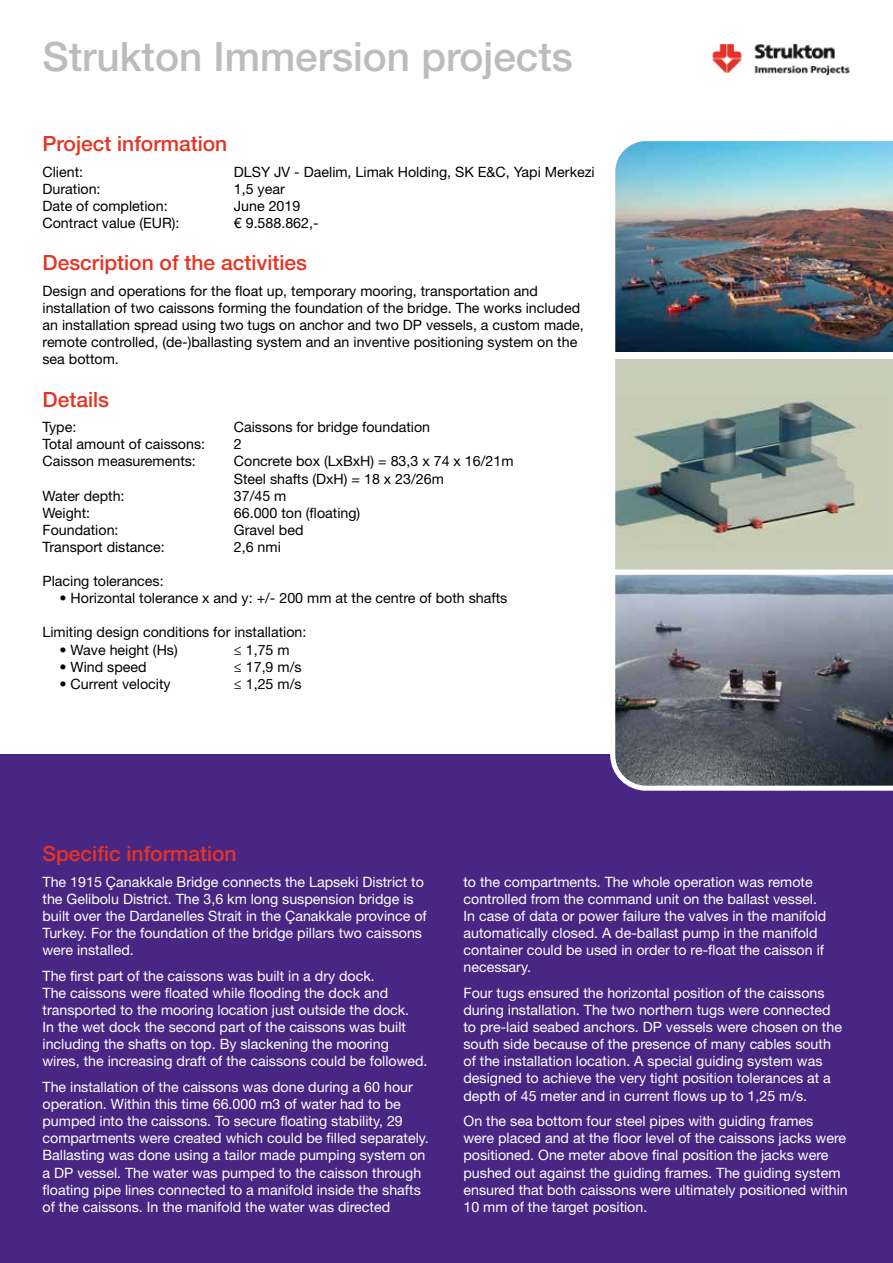
<style>
.page{position:relative;width:893px;height:1263px;background:#fff}
.page>*{position:absolute;margin:0;border:0;box-sizing:border-box;transform-origin:0 0}
.t1{font:500 40.5px "Helvetica Neue LT Std";color:#bcbcbc}
.t2{font:500 21px "Helvetica Neue LT Std";color:#e63323}
.t3{font:14.25px/17.1px "Helvetica Neue LT Std";color:#fff}
.t4{font:14.25px/17.1px "Helvetica Neue LT Std";color:#000}
</style>
<div class="page">
<div style="left:0;top:755px;width:893px;height:508px;background:#482683"></div>
<img style="left:615px;top:141px;width:278px;height:211px">
<svg style="left:615px;top:359px;width:278px;height:208px;background:#a7b1a2"></svg>
<svg style="left:608px;top:567px;width:285px;height:224px;background:#7b818c"></svg>
<img style="left:712px;top:43px;width:138px;height:33px">
<h1 class="t1" style="left:43px;top:33px;width:532px">Strukton Immersion projects</h1>
<h2 class="t2" style="left:43px;top:131px;width:186px">Project information</h2>
<p class="t4" style="left:43px;top:163px;width:42px">Client:</p>
<p class="t4" style="left:234px;top:163px;width:362px">DLSY JV - Daelim, Limak Holding, SK E&amp;C, Yapi Merkezi</p>
<p class="t4" style="left:43px;top:180px;width:60px">Duration:</p>
<p class="t4" style="left:234px;top:180px;width:52px">1,5 year</p>
<p class="t4" style="left:43px;top:197px;width:127px">Date of completion:</p>
<p class="t4" style="left:234px;top:197px;width:68px">June 2019</p>
<p class="t4" style="left:43px;top:214px;width:138px">Contract value (EUR):</p>
<p class="t4" style="left:234px;top:214px;width:86px">€ 9.588.862,-</p>
<h2 class="t2" style="left:43px;top:250px;width:266px">Description of the activities</h2>
<p class="t4" style="left:43px;top:282px;width:543px">Design and operations for the float up, temporary mooring, transportation and installation of two caissons forming the foundation of the bridge. The works included an installation spread using two tugs on anchor and two DP vessels, a custom made, remote controlled, (de-)ballasting system and an inventive positioning system on the sea bottom.</p>
<h2 class="t2" style="left:43px;top:387px;width:68px">Details</h2>
<p class="t4" style="left:43px;top:418px;width:35px">Type:</p>
<p class="t4" style="left:234px;top:418px;width:198px">Caissons for bridge foundation</p>
<p class="t4" style="left:43px;top:435px;width:164px">Total amount of caissons:</p>
<p class="t4" style="left:234px;top:435px;width:9px">2</p>
<p class="t4" style="left:43px;top:453px;width:155px">Caisson measurements:</p>
<p class="t4" style="left:234px;top:453px;width:281px">Concrete box (LxBxH) = 83,3 x 74 x 16/21m<br>Steel shafts (DxH) = 18 x 23/26m</p>
<p class="t4" style="left:43px;top:487px;width:84px">Water depth:</p>
<p class="t4" style="left:234px;top:487px;width:54px">37/45 m</p>
<p class="t4" style="left:43px;top:504px;width:49px">Weight:</p>
<p class="t4" style="left:234px;top:504px;width:128px">66.000 ton (floating)</p>
<p class="t4" style="left:43px;top:521px;width:78px">Foundation:</p>
<p class="t4" style="left:234px;top:521px;width:71px">Gravel bed</p>
<p class="t4" style="left:43px;top:538px;width:124px">Transport distance:</p>
<p class="t4" style="left:234px;top:538px;width:49px">2,6 nmi</p>
<p class="t4" style="left:43px;top:572px;width:123px">Placing tolerances:</p>
<p class="t4" style="left:60px;top:589px;width:449px">• Horizontal tolerance x and y: +/- 200 mm at the centre of both shafts</p>
<p class="t4" style="left:43px;top:624px;width:265px">Limiting design conditions for installation:</p>
<p class="t4" style="left:60px;top:641px;width:120px">• Wave height (Hs)</p>
<p class="t4" style="left:234px;top:641px;width:57px">≤ 1,75 m</p>
<p class="t4" style="left:60px;top:658px;width:89px">• Wind speed</p>
<p class="t4" style="left:234px;top:658px;width:69px">≤ 17,9 m/s</p>
<p class="t4" style="left:60px;top:675px;width:113px">• Current velocity</p>
<p class="t4" style="left:234px;top:675px;width:69px">≤ 1,25 m/s</p>
<h2 class="t2" style="left:43px;top:841px;width:196px">Specific information</h2>
<p class="t3" style="left:43px;top:873px;width:386px">The 1915 Çanakkale Bridge connects the Lapseki District to the Gelibolu District. The 3,6 km long suspension bridge is built over the Dardanelles Strait in the Çanakkale province of Turkey. For the foundation of the bridge pillars two caissons were installed.</p>
<p class="t3" style="left:43px;top:967px;width:387px">The first part of the caissons was built in a dry dock.<br>The caissons were floated while flooding the dock and transported to the mooring location just outside the dock.<br>In the wet dock the second part of the caissons was built including the shafts on top. By slackening the mooring wires, the increasing draft of the caissons could be followed.</p>
<p class="t3" style="left:43px;top:1078px;width:388px">The installation of the caissons was done during a 60 hour operation. Within this time 66.000 m3 of water had to be pumped into the caissons. To secure floating stability, 29 compartments were created which could be filled separately.<br>Ballasting was done using a tailor made pumping system on a DP vessel. The water was pumped to the caisson through floating pipe lines connected to a manifold inside the shafts of the caissons. In the manifold the water was directed</p>
<p class="t3" style="left:463px;top:873px;width:364px">to the compartments. The whole operation was remote controlled from the command unit on the ballast vessel.<br>In case of data or power failure the valves in the manifold automatically closed. A de-ballast pump in the manifold container could be used in order to re-float the caisson if necessary.</p>
<p class="t3" style="left:463px;top:984px;width:380px">Four tugs ensured the horizontal position of the caissons during installation. The two northern tugs were connected to pre-laid seabed anchors. DP vessels were chosen on the south side because of the presence of many cables south of the installation location. A special guiding system was designed to achieve the very tight position tolerances at a depth of 45 meter and in current flows up to 1,25 m/s.</p>
<p class="t3" style="left:463px;top:1112px;width:386px">On the sea bottom four steel pipes with guiding frames<br>were placed and at the floor level of the caissons jacks were positioned. One meter above final position the jacks were pushed out against the guiding frames. The guiding system ensured that both caissons were ultimately positioned within 10 mm of the target position.</p>
</div>
